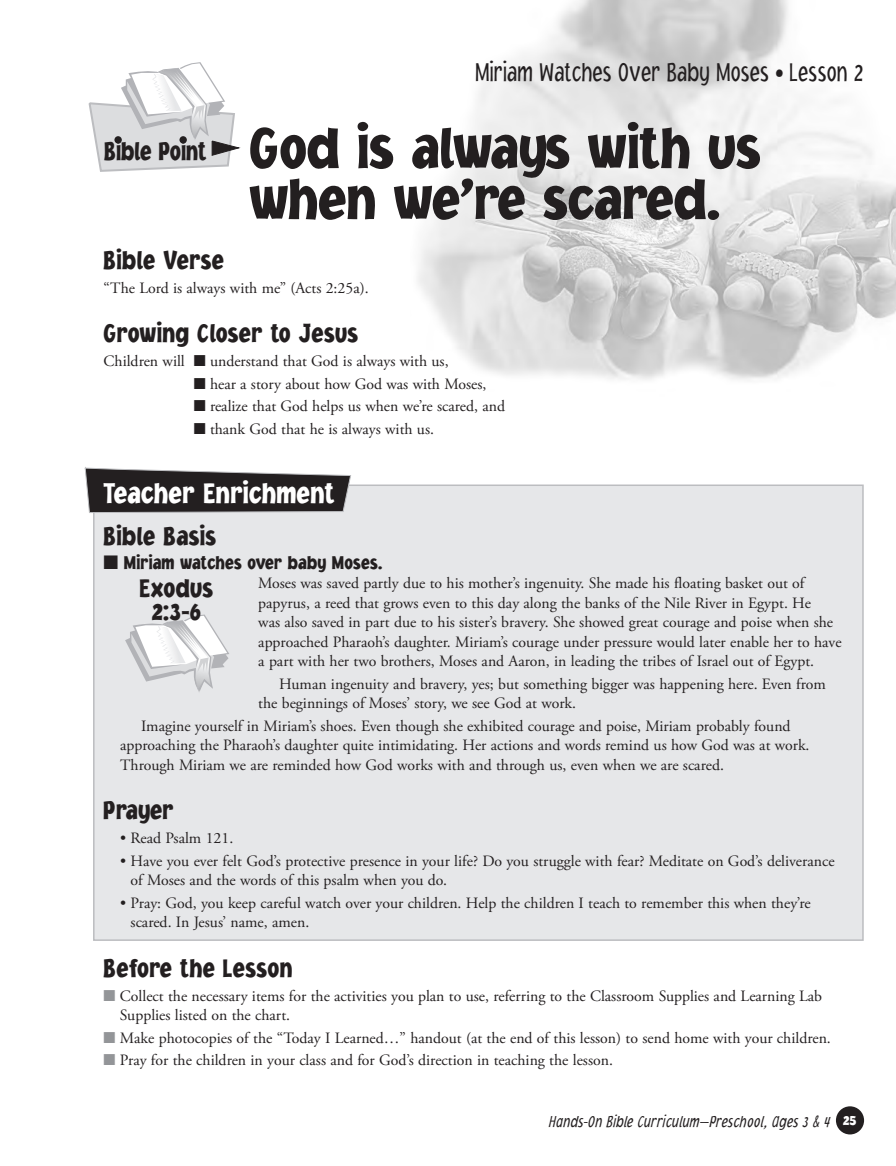
<style>
.page{position:relative;width:896px;height:1166px;background:#fff}
.page>*{position:absolute;margin:0;border:0;box-sizing:border-box;transform-origin:0 0}
.Lesson_title{font:900 60px/51px "Jacoby Cond ICG";color:#231f20}
.Tch_Enrich_Head{font:900 30px "Jacoby Cond ICG";letter-spacing:.01em;color:#fff;scale:.95 1}
.Lesson_Subheads{font:900 27px/22.5px "Jacoby Cond ICG";letter-spacing:.015em;color:#231f20;text-align:center;scale:.95 1}
.LessonStart_Header{font:300 27px "Jacoby Cond ICG";letter-spacing:-.02em;color:#231f20;scale:.9 1}
.Lesson_Subheads-2{font:900 27px "Jacoby Cond ICG";letter-spacing:.015em;color:#231f20;scale:.9 1}
.Tch_Enrich_13pt_sub{font:900 19.5px "Jacoby Cond ICG";letter-spacing:.01em;color:#231f20;scale:.95 1}
.t1{font:italic 300 16.5px "Jacoby Cond ICG";color:#231f20;scale:.9 1}
.Tch_Enrich_paragraph{font:15.75px/19.5px "Adobe Garamond Pro";color:#231f20}
.Normal_FL{font:15.75px/19.5px "Adobe Garamond Pro";color:#231f20}
.s1{color:#939598}
.s2{font-weight:900;font-style:normal;font-size:15px;color:#fff}
</style>
<div class="page">
<div style="left:835px;top:1106px;width:29px;height:28px;background:#231f20;border-radius:50%"></div>
<img style="left:418px;top:0;width:478px;height:380px">
<div style="left:93px;top:484px;width:770px;height:456px;background:#e6e7e9;border:2px solid #bcbdc0"></div>
<svg style="left:88px;top:62px;width:152px;height:110px"></svg>
<svg style="left:84px;top:467px;width:267px;height:46px;background:#464243"></svg>
<svg style="left:125px;top:614px;width:104px;height:78px"></svg>
<p class="Lesson_Subheads-2" style="left:104px;top:134px;width:115px">Bible Point</p>
<p class="LessonStart_Header" style="left:475px;top:56px;width:433px">Miriam Watches Over Baby Moses • Lesson 2</p>
<p class="Lesson_title" style="left:249px;top:121px;width:513px">God is always with us when we’re scared.</p>
<p class="Lesson_Subheads" style="left:104px;top:248px;width:128px">Bible Verse</p>
<p class="Normal_FL" style="left:104px;top:278px;width:266px">“The Lord is always with me” (Acts 2:25a).</p>
<p class="Lesson_Subheads" style="left:104px;top:321px;width:269px">Growing Closer to Jesus</p>
<p class="Normal_FL" style="left:104px;top:352px;width:346px">Children will ■ understand that God is always with us,</p>
<p class="Normal_FL" style="left:194px;top:374px;width:294px">■ hear a story about how God was with Moses,</p>
<p class="Normal_FL" style="left:194px;top:397px;width:313px">■ realize that God helps us when we’re scared, and</p>
<p class="Normal_FL" style="left:194px;top:419px;width:242px">■ thank God that he is always with us.</p>
<p class="Tch_Enrich_Head" style="left:104px;top:474px;width:245px">Teacher Enrichment</p>
<p class="Lesson_Subheads" style="left:104px;top:524px;width:120px">Bible Basis</p>
<p class="Tch_Enrich_13pt_sub" style="left:104px;top:550px;width:295px">■ Miriam watches over baby Moses.</p>
<p class="Tch_Enrich_paragraph" style="left:258px;top:574px;width:585px">Moses was saved partly due to his mother’s ingenuity. She made his floating basket out of papyrus, a reed that grows even to this day along the banks of the Nile River in Egypt. He<br>was also saved in part due to his sister’s bravery. She showed great courage and poise when she approached Pharaoh’s daughter. Miriam’s courage under pressure would later enable her to have a part with her two brothers, Moses and Aaron, in leading the tribes of Israel out of Egypt.</p>
<p class="Tch_Enrich_paragraph" style="left:258px;top:674px;width:569px;text-indent:21px">Human ingenuity and bravery, yes; but something bigger was happening here. Even from the beginnings of Moses’ story, we see God at work.</p>
<p class="Tch_Enrich_paragraph" style="left:120px;top:716px;width:691px;text-indent:21px">Imagine yourself in Miriam’s shoes. Even though she exhibited courage and poise, Miriam probably found approaching the Pharaoh’s daughter quite intimidating. Her actions and words remind us how God was at work.<br>Through Miriam we are reminded how God works with and through us, even when we are scared.</p>
<p class="Lesson_Subheads" style="left:104px;top:798px;width:75px">Prayer</p>
<p class="Tch_Enrich_paragraph" style="left:120px;top:829px;width:115px">• Read Psalm 121.</p>
<p class="Tch_Enrich_paragraph" style="left:131px;top:851px;width:705px;text-indent:-10px">• Have you ever felt God’s protective presence in your life? Do you struggle with fear? Meditate on God’s deliverance of Moses and the words of this psalm when you do.</p>
<p class="Tch_Enrich_paragraph" style="left:131px;top:893px;width:681px;text-indent:-10px">• Pray: God, you keep careful watch over your children. Help the children I teach to remember this when they’re scared. In Jesus’ name, amen.</p>
<p class="Lesson_Subheads" style="left:104px;top:956px;width:200px">Before the Lesson</p>
<p class="Normal_FL" style="left:120px;top:986px;width:703px;text-indent:-16px"><span class="s1">■</span> Collect the necessary items for the activities you plan to use, referring to the Classroom Supplies and Learning Lab<br>Supplies listed on the chart.</p>
<p class="Normal_FL" style="left:104px;top:1028px;width:728px"><span class="s1">■</span> Make photocopies of the “Today I Learned…” handout (at the end of this lesson) to send home with your children.</p>
<p class="Normal_FL" style="left:104px;top:1051px;width:511px"><span class="s1">■</span> Pray for the children in your class and for God’s direction in teaching the lesson.</p>
<p class="Lesson_Subheads" style="left:139px;top:576px;width:79px">Exodus<br>2:3-6</p>
<p class="t1" style="left:549px;top:1111px;width:343px">Hands-On Bible Curriculum—Preschool, Ages 3 &amp; 4 <span class="s2">25</span></p>
</div>
